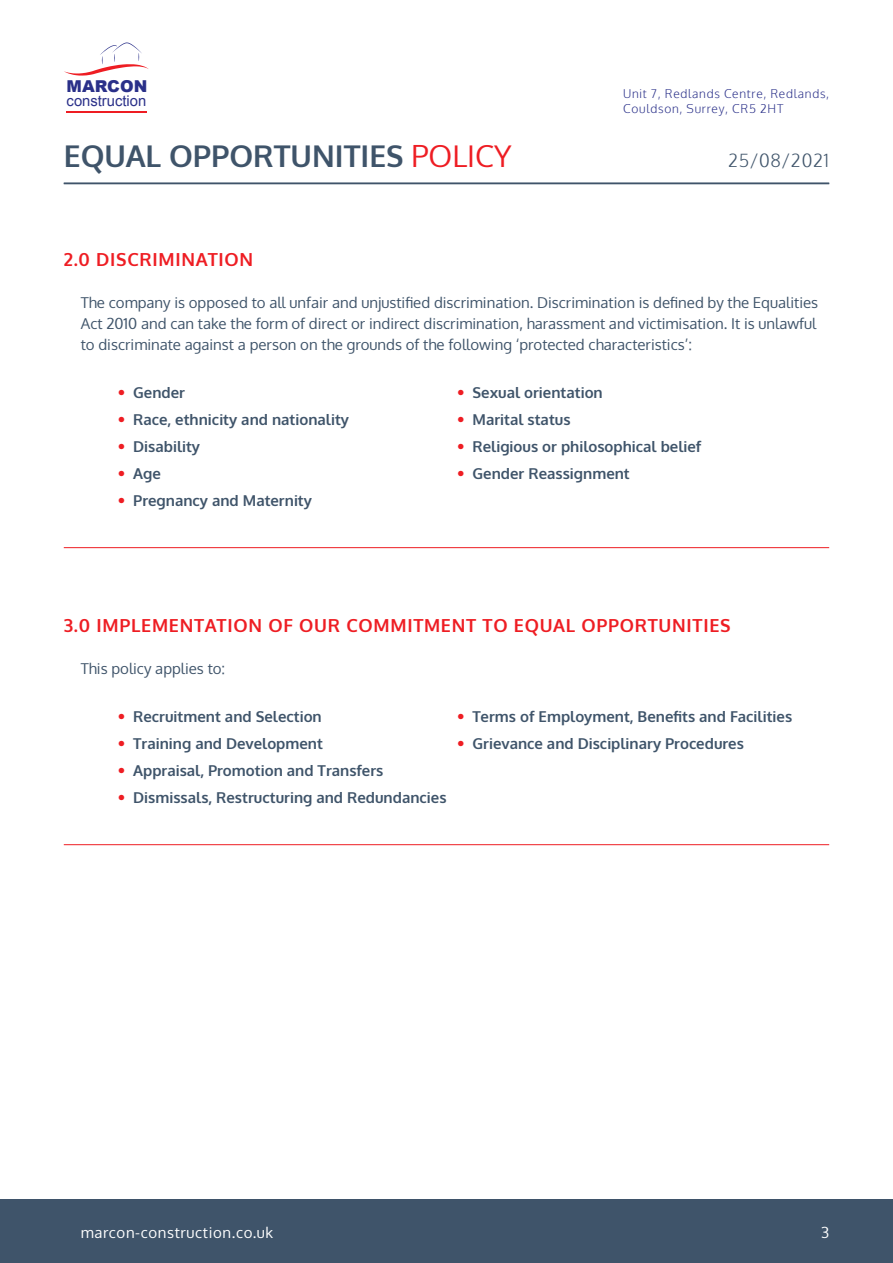
<style>
.page{position:relative;width:893px;height:1263px;background:#fff}
.page>*{position:absolute;margin:0;border:0;box-sizing:border-box;transform-origin:0 0}
.t1{font:700 30px "Oxygen";color:#3f546a}
.t2{font:700 18px "Oxygen";letter-spacing:.04em;color:#ee1d23}
.t3{font:300 18px "Oxygen";letter-spacing:.04em;color:#3f546a}
.t4{font:900 16.35px "Arial";color:#2a3089}
.t5{font:700 15px "Oxygen";color:#3f546a}
.t6{font:15px/21px "Oxygen";color:#3f546a;text-align:justify}
.t7{font:15px "Oxygen";letter-spacing:.04em;color:#fff}
.t8{font:14.85px "Arial";color:#2a3089}
.t9{font:300 12px/15px "Oxygen";letter-spacing:.06em;color:#2a3089}
.s1{font-weight:400;color:#ee1d23}
.s2{font-family:"Helvetica";font-weight:300;color:#ee1d23}
</style>
<div class="page">
<hr style="left:67px;top:112px;width:80px;height:1px;background:#ee1d23">
<svg style="left:64px;top:42px;width:85px;height:34px"></svg>
<div style="left:0;top:1199px;width:893px;height:64px;background:#3f546a"></div>
<hr style="left:64px;top:183px;width:765px;height:1px;background:#3f546a">
<hr style="left:64px;top:547px;width:765px;height:1px;background:#ee1d23">
<hr style="left:64px;top:844px;width:765px;height:1px;background:#ee1d23">
<p class="t4" style="left:67px;top:74px;width:82px">MARCON</p>
<p class="t8" style="left:67px;top:91px;width:81px">construction</p>
<p class="t9" style="left:623px;top:86px;width:208px">Unit 7, Redlands Centre, Redlands,<br>Couldson, Surrey, CR5 2HT</p>
<p class="t1" style="left:64px;top:137px;width:449px">EQUAL OPPORTUNITIES <span class="s1">POLICY</span></p>
<p class="t3" style="left:728px;top:149px;width:103px">25/08/2021</p>
<p class="t2" style="left:64px;top:248px;width:191px">2.0 DISCRIMINATION</p>
<p class="t6" style="left:81px;top:292px;width:739px">The company is opposed to all unfair and unjustified discrimination. Discrimination is defined by the Equalities Act 2010 and can take the form of direct or indirect discrimination, harassment and victimisation. It is unlawful to discriminate against a person on the grounds of the following ‘protected characteristics’:</p>
<p class="t5" style="left:118px;top:383px;width:69px"><span class="s2">•</span> Gender</p>
<p class="t5" style="left:118px;top:410px;width:233px"><span class="s2">•</span> Race, ethnicity and nationality</p>
<p class="t5" style="left:118px;top:437px;width:84px"><span class="s2">•</span> Disability</p>
<p class="t5" style="left:118px;top:464px;width:45px"><span class="s2">•</span> Age</p>
<p class="t5" style="left:457px;top:383px;width:147px"><span class="s2">•</span> Sexual orientation</p>
<p class="t5" style="left:457px;top:410px;width:115px"><span class="s2">•</span> Marital status</p>
<p class="t5" style="left:457px;top:437px;width:246px"><span class="s2">•</span> Religious or philosophical belief</p>
<p class="t5" style="left:457px;top:464px;width:174px"><span class="s2">•</span> Gender Reassignment</p>
<p class="t5" style="left:118px;top:491px;width:196px"><span class="s2">•</span> Pregnancy and Maternity</p>
<p class="t2" style="left:64px;top:614px;width:668px">3.0 IMPLEMENTATION OF OUR COMMITMENT TO EQUAL OPPORTUNITIES</p>
<p class="t6" style="left:81px;top:658px;width:146px">This policy applies to:</p>
<p class="t5" style="left:118px;top:707px;width:206px"><span class="s2">•</span> Recruitment and Selection</p>
<p class="t5" style="left:118px;top:734px;width:207px"><span class="s2">•</span> Training and Development</p>
<p class="t5" style="left:118px;top:761px;width:267px"><span class="s2">•</span> Appraisal, Promotion and Transfers</p>
<p class="t5" style="left:457px;top:707px;width:337px"><span class="s2">•</span> Terms of Employment, Benefits and Facilities</p>
<p class="t5" style="left:457px;top:734px;width:288px"><span class="s2">•</span> Grievance and Disciplinary Procedures</p>
<p class="t5" style="left:118px;top:788px;width:330px"><span class="s2">•</span> Dismissals, Restructuring and Redundancies</p>
<p class="t7" style="left:81px;top:1222px;width:194px">marcon-construction.co.uk</p>
<p class="t7" style="left:821px;top:1222px;width:10px">3</p>
</div>
